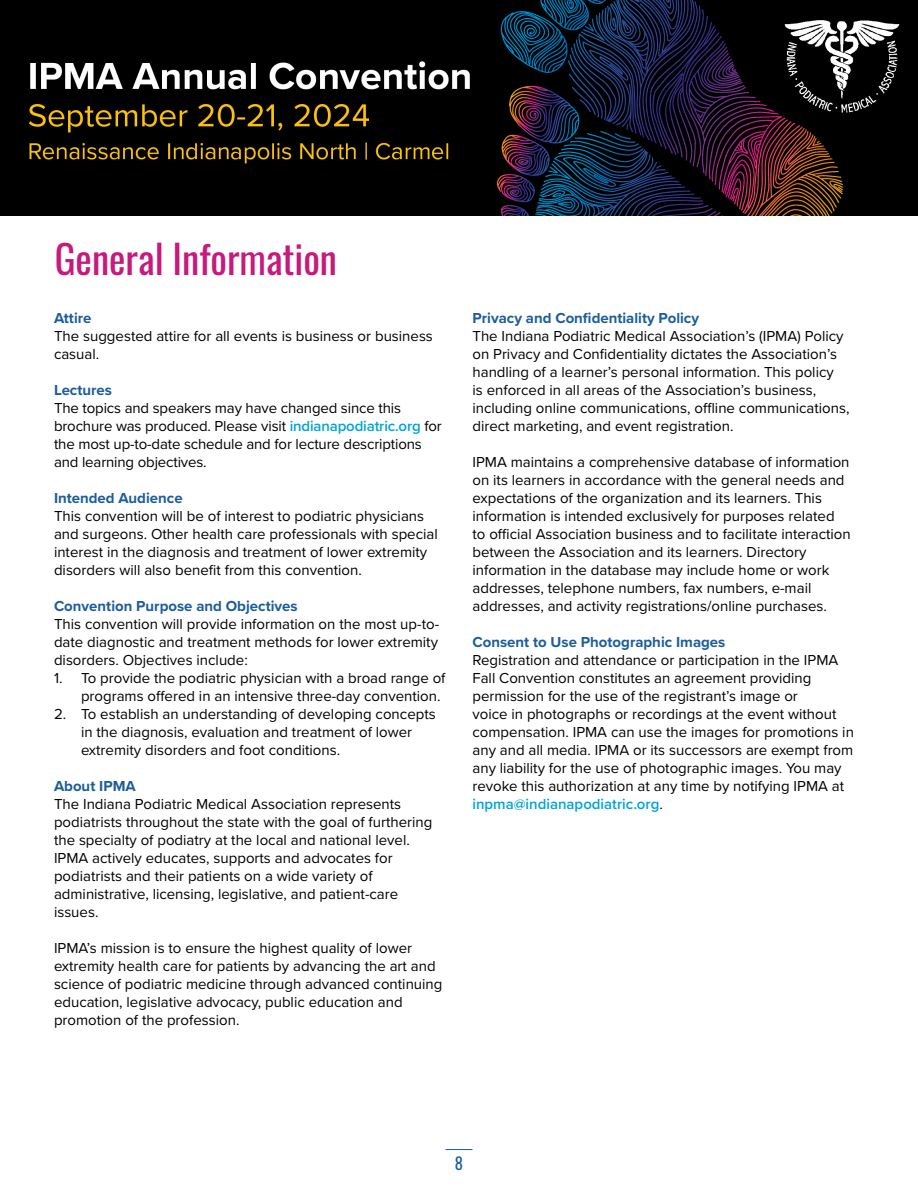
<style>
.page{position:relative;width:918px;height:1188px;background:#fff}
.page>*{position:absolute;margin:0;border:0;box-sizing:border-box;transform-origin:0 0}
.t1{font:39px "Oswald";color:#c61a7d}
.t2{font:16.5px "Oswald";color:#1c5d9d}
.t3{font:15px/18px "Proxima Nova";color:#000}
.t4{font:700 15px "Proxima Nova";color:#1c5d9d}
.s1{font-weight:600;color:#00a4d9}
</style>
<div class="page">
<svg style="left:446px;top:1149px;width:26px;height:1px"></svg>
<img style="left:0;top:0;width:918px;height:216px">
<h1 class="t1" style="left:55px;top:224px;width:284px">General Information</h1>
<p class="t4" style="left:54px;top:307px;width:39px">Attire</p>
<p class="t3" style="left:54px;top:327px;width:380px">The suggested attire for all events is business or business casual.</p>
<p class="t4" style="left:54px;top:379px;width:60px">Lectures</p>
<p class="t3" style="left:54px;top:399px;width:389px">The topics and speakers may have changed since this brochure was produced. Please visit <span class="s1">indianapodiatric.org</span> for the most up-to-date schedule and for lecture descriptions and learning objectives.</p>
<p class="t4" style="left:54px;top:487px;width:130px">Intended Audience</p>
<p class="t3" style="left:54px;top:507px;width:385px">This convention will be of interest to podiatric physicians and surgeons. Other health care professionals with special interest in the diagnosis and treatment of lower extremity disorders will also benefit from this convention.</p>
<p class="t4" style="left:54px;top:595px;width:245px">Convention Purpose and Objectives</p>
<p class="t3" style="left:54px;top:615px;width:387px;text-align:justify">This convention will provide information on the most up-to&shy;date diagnostic and treatment methods for lower extremity disorders. Objectives include:</p>
<p class="t3" style="left:81px;top:669px;width:366px;text-indent:-27px">1. To provide the podiatric physician with a broad range of programs offered in an intensive three-day convention.</p>
<p class="t3" style="left:81px;top:705px;width:356px;text-indent:-27px">2. To establish an understanding of developing concepts in the diagnosis, evaluation and treatment of lower extremity disorders and foot conditions.</p>
<p class="t4" style="left:54px;top:775px;width:83px">About IPMA</p>
<p class="t3" style="left:54px;top:795px;width:380px">The Indiana Podiatric Medical Association represents podiatrists throughout the state with the goal of furthering the specialty of podiatry at the local and national level.<br>IPMA actively educates, supports and advocates for podiatrists and their patients on a wide variety of administrative, licensing, legislative, and patient-care issues.</p>
<p class="t3" style="left:54px;top:939px;width:390px">IPMA’s mission is to ensure the highest quality of lower extremity health care for patients by advancing the art and science of podiatric medicine through advanced continuing education, legislative advocacy, public education and promotion of the profession.</p>
<p class="t4" style="left:472px;top:307px;width:228px">Privacy and Confidentiality Policy</p>
<p class="t3" style="left:472px;top:327px;width:378px">The Indiana Podiatric Medical Association’s (IPMA) Policy on Privacy and Confidentiality dictates the Association’s handling of a learner’s personal information. This policy<br>is enforced in all areas of the Association’s business, including online communications, offline communications, direct marketing, and event registration.</p>
<p class="t3" style="left:472px;top:453px;width:380px">IPMA maintains a comprehensive database of information on its learners in accordance with the general needs and expectations of the organization and its learners. This information is intended exclusively for purposes related to official Association business and to facilitate interaction between the Association and its learners. Directory information in the database may include home or work addresses, telephone numbers, fax numbers, e-mail addresses, and activity registrations/online purchases.</p>
<p class="t4" style="left:472px;top:631px;width:254px">Consent to Use Photographic Images</p>
<p class="t3" style="left:472px;top:651px;width:383px">Registration and attendance or participation in the IPMA Fall Convention constitutes an agreement providing permission for the use of the registrant’s image or<br>voice in photographs or recordings at the event without compensation. IPMA can use the images for promotions in any and all media. IPMA or its successors are exempt from any liability for the use of photographic images. You may revoke this authorization at any time by notifying IPMA at <span class="s1">inpma@indianapodiatric.org</span>.</p>
<p class="t2" style="left:455px;top:1149px;width:10px">8</p>
</div>
